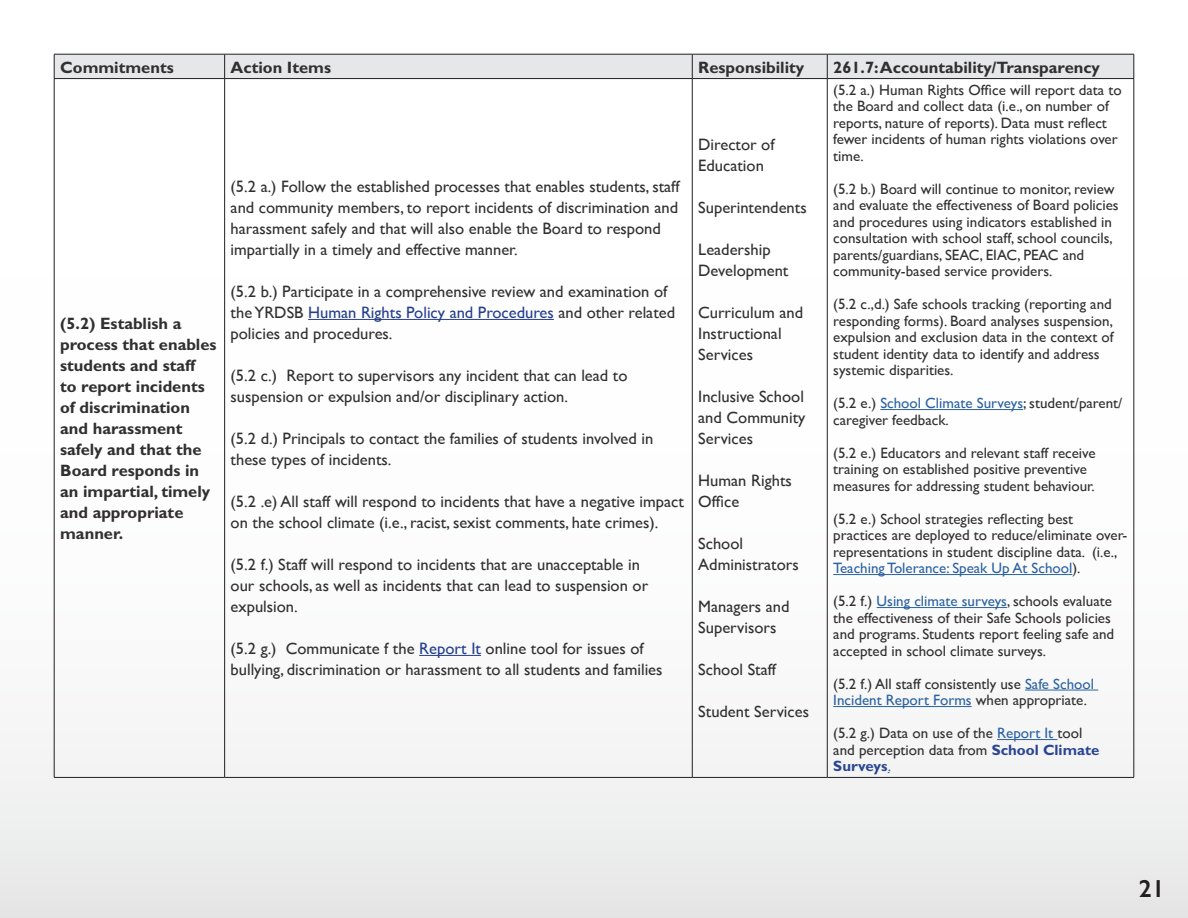
<style>
.page{position:relative;width:1188px;height:918px;background:#fff}
.page>*{position:absolute;margin:0;border:0;box-sizing:border-box;transform-origin:0 0}
.t1{font:600 24.75px "Gill Sans";color:#231f20}
.t2{font:16.5px/21px "Gill Sans";color:#312f30}
.t3{font:700 16.5px/21px "Gill Sans";color:#312f30}
.t4{font:15px/16.5px "Gill Sans";color:#312f30}
.s1{color:#253f8e}
.s2{color:#2b62a1}
.s3{font-weight:700;color:#2a4692}
</style>
<div class="page">
<div style="left:0;top:0;width:1188px;height:918px;background:linear-gradient(to bottom,#fff,#f0f0f0)"></div>
<div style="left:54px;top:54px;width:1081px;height:25px;background:#e6e7e9"></div>
<hr style="left:54px;top:78px;width:171px;height:1px;background:#231f20">
<hr style="left:54px;top:79px;width:1px;height:698px;background:#231f20">
<hr style="left:225px;top:78px;width:467px;height:1px;background:#231f20">
<hr style="left:224px;top:79px;width:1px;height:698px;background:#231f20">
<hr style="left:692px;top:78px;width:135px;height:1px;background:#231f20">
<hr style="left:692px;top:79px;width:1px;height:698px;background:#231f20">
<hr style="left:827px;top:78px;width:307px;height:1px;background:#231f20">
<hr style="left:827px;top:79px;width:1px;height:698px;background:#231f20">
<hr style="left:1134px;top:79px;width:1px;height:698px;background:#231f20">
<hr style="left:54px;top:777px;width:171px;height:1px;background:#231f20">
<hr style="left:225px;top:777px;width:467px;height:1px;background:#231f20">
<hr style="left:692px;top:777px;width:135px;height:1px;background:#231f20">
<hr style="left:827px;top:777px;width:307px;height:1px;background:#231f20">
<hr style="left:308px;top:319px;width:246px;height:1px;background:#253f8e">
<hr style="left:419px;top:655px;width:62px;height:1px;background:#253f8e">
<hr style="left:880px;top:409px;width:143px;height:1px;background:#2b62a1">
<hr style="left:833px;top:574px;width:239px;height:1px;background:#2b62a1">
<hr style="left:877px;top:607px;width:130px;height:1px;background:#2b62a1">
<hr style="left:1025px;top:690px;width:73px;height:1px;background:#2b62a1">
<hr style="left:833px;top:706px;width:139px;height:1px;background:#2b62a1">
<hr style="left:997px;top:739px;width:60px;height:1px;background:#2b62a1">
<p class="t3" style="left:60px;top:56px;width:115px">Commitments</p>
<p class="t3" style="left:231px;top:56px;width:102px">Action Items</p>
<p class="t3" style="left:698px;top:56px;width:108px">Responsibility</p>
<p class="t3" style="left:833px;top:56px;width:268px">261.7: Accountability/Transparency</p>
<p class="t3" style="left:60px;top:313px;width:158px">(5.2) Establish a process that enables students and staff<br>to report incidents of discrimination and harassment safely and that the<br>Board responds in an impartial, timely and appropriate manner.</p>
<p class="t2" style="left:231px;top:176px;width:450px">(5.2 a.) Follow the established processes that enables students, staff and community members, to report incidents of discrimination and harassment safely and that will also enable the Board to respond impartially in a timely and effective manner.</p>
<p class="t2" style="left:231px;top:281px;width:446px">(5.2 b.) Participate in a comprehensive review and examination of the YRDSB <span class="s1">Human Rights Policy and Procedures</span> and other related policies and procedures.</p>
<p class="t2" style="left:231px;top:365px;width:398px">(5.2 c.) Report to supervisors any incident that can lead to suspension or expulsion and/or disciplinary action.</p>
<p class="t2" style="left:231px;top:428px;width:424px">(5.2 d.) Principals to contact the families of students involved in these types of incidents.</p>
<p class="t2" style="left:231px;top:491px;width:455px">(5.2 .e) All staff will respond to incidents that have a negative impact on the school climate (i.e., racist, sexist comments, hate crimes).</p>
<p class="t2" style="left:231px;top:554px;width:419px">(5.2 f.) Staff will respond to incidents that are unacceptable in our schools, as well as incidents that can lead to suspension or expulsion.</p>
<p class="t2" style="left:231px;top:638px;width:433px">(5.2 g.) Communicate f the <span class="s1">Report It</span> online tool for issues of bullying, discrimination or harassment to all students and families</p>
<p class="t2" style="left:698px;top:134px;width:78px">Director of<br>Education</p>
<p class="t2" style="left:698px;top:197px;width:110px">Superintendents</p>
<p class="t2" style="left:698px;top:239px;width:92px">Leadership<br>Development</p>
<p class="t2" style="left:698px;top:302px;width:106px">Curriculum and<br>Instructional<br>Services</p>
<p class="t2" style="left:698px;top:386px;width:109px;text-align:justify">Inclusive School and Community Services</p>
<p class="t2" style="left:698px;top:470px;width:95px">Human Rights<br>Office</p>
<p class="t2" style="left:698px;top:533px;width:102px">School<br>Administrators</p>
<p class="t2" style="left:698px;top:596px;width:93px">Managers and<br>Supervisors</p>
<p class="t2" style="left:698px;top:659px;width:79px">School Staff</p>
<p class="t2" style="left:698px;top:701px;width:112px">Student Services</p>
<p class="t4" style="left:833px;top:81px;width:290px">(5.2 a.) Human Rights Office will report data to the Board and collect data (i.e., on number of reports, nature of reports). Data must reflect fewer incidents of human rights violations over time.</p>
<p class="t4" style="left:833px;top:180px;width:287px">(5.2 b.) Board will continue to monitor, review and evaluate the effectiveness of Board policies and procedures using indicators established in consultation with school staff, school councils, parents/guardians, SEAC, EIAC, PEAC and community-based service providers.</p>
<p class="t4" style="left:833px;top:296px;width:282px">(5.2 c.,d.) Safe schools tracking (reporting and responding forms). Board analyses suspension, expulsion and exclusion data in the context of student identity data to identify and address systemic disparities.</p>
<p class="t4" style="left:833px;top:395px;width:291px">(5.2 e.) <span class="s2">School Climate Surveys</span>; student/parent/ caregiver feedback.</p>
<p class="t4" style="left:833px;top:444px;width:264px">(5.2 e.) Educators and relevant staff receive training on established positive preventive measures for addressing student behaviour.</p>
<p class="t4" style="left:833px;top:510px;width:296px">(5.2 e.) School strategies reflecting best practices are deployed to reduce/eliminate over&shy;representations in student discipline data. (i.e., <span class="s2">Teaching Tolerance: Speak Up At School</span>).</p>
<p class="t4" style="left:833px;top:593px;width:283px">(5.2 f.) <span class="s2">Using climate surveys</span>, schools evaluate the effectiveness of their Safe Schools policies and programs. Students report feeling safe and accepted in school climate surveys.</p>
<p class="t4" style="left:833px;top:675px;width:262px">(5.2 f.) All staff consistently use <span class="s2">Safe School<br>Incident Report Forms</span> when appropriate.</p>
<p class="t4" style="left:833px;top:725px;width:268px">(5.2 g.) Data on use of the <span class="s2">Report It</span> tool and perception data from <span class="s3">School Climate<br>Surveys</span><span class="s2">.</span></p>
<h1 class="t1" style="left:1139px;top:874px;width:28px">21</h1>
</div>
